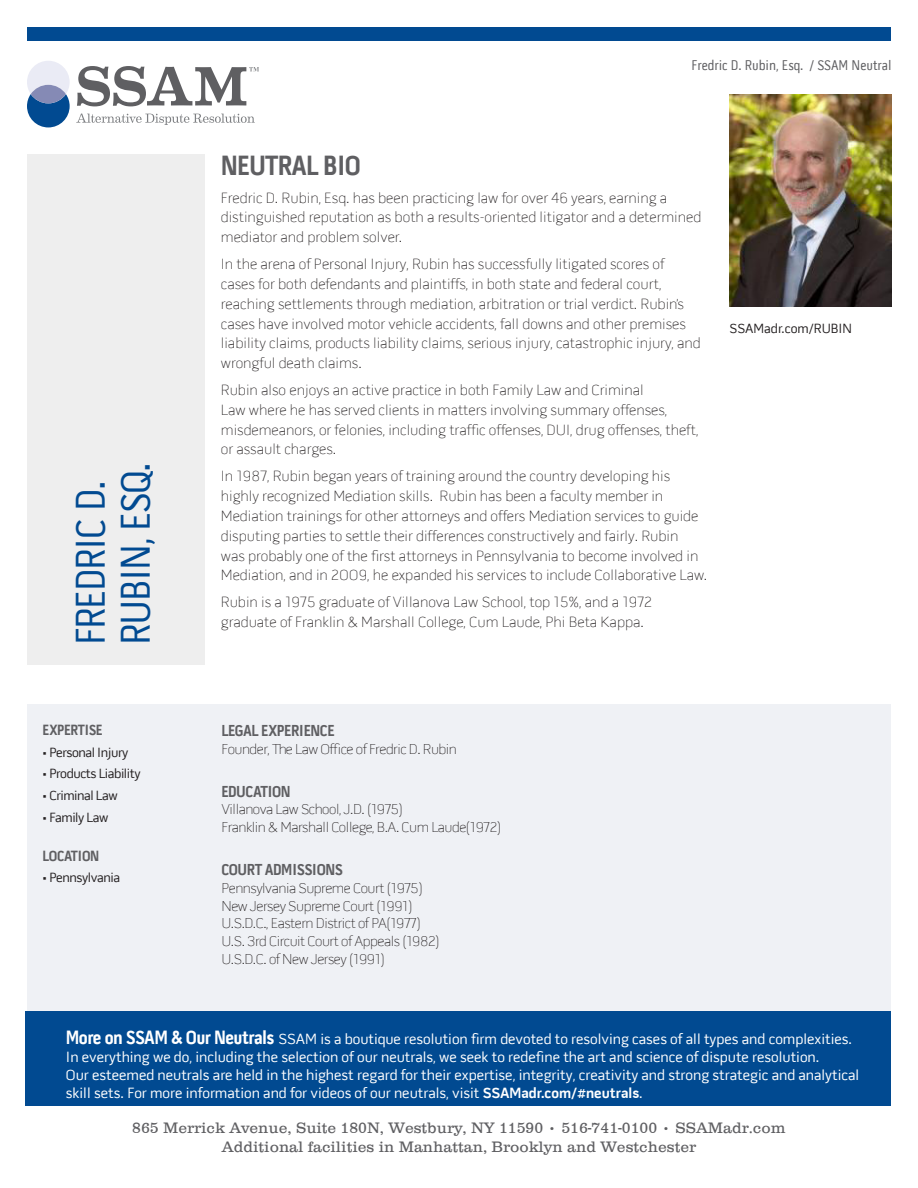
<style>
.page{position:relative;width:918px;height:1188px;background:#fff}
.page>*{position:absolute;margin:0;border:0;box-sizing:border-box;transform-origin:0 0}
.t1{font:42px/45px "Pill Gothic 300 mg";letter-spacing:-.03em;color:#014a91}
.t2{font:700 28.2px "Pill Gothic 300 mg";letter-spacing:-.03em;color:#5f5f62}
.t3{font:700 16.05px "Pill Gothic 300 mg";letter-spacing:-.03em;color:#5f5f62}
.t4{font:300 15.6px "Clarendon";color:#5f5f62}
.t5{font:100 15px/19.8px "Pill Gothic 600 mg";color:#231f20}
.t6{font:15px/18px "Pill Gothic 600 mg";color:#fff}
.t7{font:700 15px "Pill Gothic 300 mg";letter-spacing:-.03em;color:#5f5f62}
.t8{font:100 14.4px "Pill Gothic 600 mg";letter-spacing:-.03em;color:#231f20}
.t9{font:14.25px "Pill Gothic 300 mg";color:#5f5f62}
.t10{font:13.5px "Pill Gothic 600 mg";letter-spacing:-.03em;color:#231f20}
.t11{font:13.5px "Pill Gothic 600 mg";color:#231f20}
.s1{font-family:"Pill Gothic 300 mg";font-weight:700;font-size:19.5px}
.s2{font-weight:700}
</style>
<div class="page">
<div style="left:27px;top:704px;width:864px;height:313px;background:#eff1f5"></div>
<div style="left:27px;top:27px;width:864px;height:13px;background:#014a91"></div>
<div style="left:27px;top:154px;width:177px;height:511px;background:#eee"></div>
<div style="left:26px;top:1012px;width:865px;height:94px;background:#014a91"></div>
<img style="left:730px;top:95px;width:162px;height:212px">
<svg style="left:27px;top:61px;width:43px;height:66px"></svg>
<div style="left:31px;top:85px;width:35px;height:18px;background:#858ab5;border-radius:50%"></div>
<svg style="left:77px;top:66px;width:182px;height:40px"></svg>
<svg style="left:76px;top:114px;width:179px;height:11px"></svg>
<p class="t1" style="left:68px;top:645px;width:185px;rotate:-90deg">FREDRIC D.<br>RUBIN, ESQ.</p>
<p class="t7" style="left:43px;top:721px;width:62px">EXPERTISE</p>
<p class="t10" style="left:43px;top:744px;width:87px">• Personal Injury</p>
<p class="t10" style="left:43px;top:766px;width:99px">• Products Liability</p>
<p class="t10" style="left:43px;top:787px;width:77px">• Criminal Law</p>
<p class="t10" style="left:43px;top:809px;width:67px">• Family Law</p>
<p class="t7" style="left:43px;top:846px;width:58px">LOCATION</p>
<p class="t10" style="left:43px;top:870px;width:79px">• Pennsylvania</p>
<p class="t9" style="left:692px;top:57px;width:202px">Fredric D. Rubin, Esq. / SSAM Neutral</p>
<p class="t2" style="left:221px;top:148px;width:142px">NEUTRAL BIO</p>
<p class="t5" style="left:221px;top:188px;width:482px">Fredric D. Rubin, Esq. has been practicing law for over 46 years, earning a distinguished reputation as both a results-oriented litigator and a determined mediator and problem solver.</p>
<p class="t5" style="left:221px;top:254px;width:482px">In the arena of Personal Injury, Rubin has successfully litigated scores of cases for both defendants and plaintiffs, in both state and federal court, reaching settlements through mediation, arbitration or trial verdict. Rubin’s cases have involved motor vehicle accidents, fall downs and other premises liability claims, products liability claims, serious injury, catastrophic injury, and wrongful death claims.</p>
<p class="t5" style="left:221px;top:380px;width:479px">Rubin also enjoys an active practice in both Family Law and Criminal<br>Law where he has served clients in matters involving summary offenses, misdemeanors, or felonies, including traffic offenses, DUI, drug offenses, theft, or assault charges.</p>
<p class="t5" style="left:221px;top:466px;width:488px">In 1987, Rubin began years of training around the country developing his highly recognized Mediation skills. Rubin has been a faculty member in Mediation trainings for other attorneys and offers Mediation services to guide disputing parties to settle their differences constructively and fairly. Rubin<br>was probably one of the first attorneys in Pennsylvania to become involved in Mediation, and in 2009, he expanded his services to include Collaborative Law.</p>
<p class="t5" style="left:221px;top:592px;width:433px">Rubin is a 1975 graduate of Villanova Law School, top 15%, and a 1972 graduate of Franklin &amp; Marshall College, Cum Laude, Phi Beta Kappa.</p>
<p class="t11" style="left:730px;top:320px;width:124px">SSAMadr.com/RUBIN</p>
<p class="t3" style="left:221px;top:721px;width:115px">LEGAL EXPERIENCE</p>
<p class="t8" style="left:221px;top:741px;width:237px">Founder, The Law Office of Fredric D. Rubin</p>
<p class="t3" style="left:221px;top:781px;width:71px">EDUCATION</p>
<p class="t8" style="left:221px;top:801px;width:183px">Villanova Law School, J.D. (1975)</p>
<p class="t8" style="left:221px;top:819px;width:281px">Franklin &amp; Marshall College, B.A. Cum Laude(1972)</p>
<p class="t3" style="left:221px;top:860px;width:123px">COURT ADMISSIONS</p>
<p class="t8" style="left:221px;top:880px;width:203px">Pennsylvania Supreme Court (1975)</p>
<p class="t8" style="left:221px;top:897px;width:193px">New Jersey Supreme Court (1991)</p>
<p class="t8" style="left:221px;top:915px;width:201px">U.S.D.C., Eastern District of PA(1977)</p>
<p class="t8" style="left:221px;top:933px;width:220px">U.S. 3rd Circuit Court of Appeals (1982)</p>
<p class="t8" style="left:221px;top:951px;width:165px">U.S.D.C. of New Jersey (1991)</p>
<p class="t6" style="left:66px;top:1030px;width:795px"><span class="s1">More on SSAM &amp; Our Neutrals</span> SSAM is a boutique resolution firm devoted to resolving cases of all types and complexities.<br>In everything we do, including the selection of our neutrals, we seek to redefine the art and science of dispute resolution.<br>Our esteemed neutrals are held in the highest regard for their expertise, integrity, creativity and strong strategic and analytical skill sets. For more information and for videos of our neutrals, visit <span class="s2">SSAMadr.com/#neutrals</span>.</p>
<p class="t4" style="left:132px;top:1119px;width:655px">865 Merrick Avenue, Suite 180N, Westbury, NY 11590 • 516-741-0100 • SSAMadr.com</p>
<p class="t4" style="left:222px;top:1138px;width:476px">Additional facilities in Manhattan, Brooklyn and Westchester</p>
</div>
